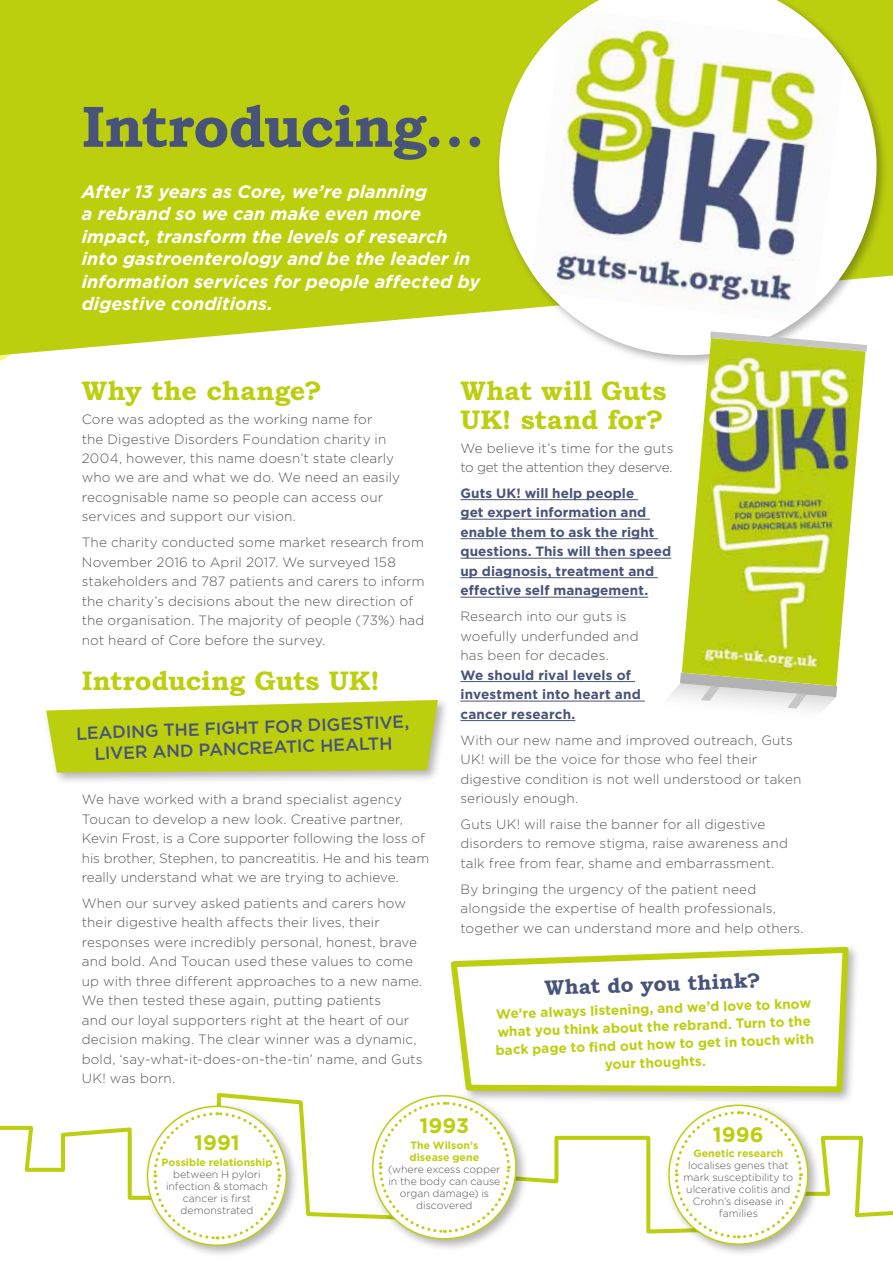
<style>
.page{position:relative;width:893px;height:1263px;background:#fff}
.page>*{position:absolute;margin:0;border:0;box-sizing:border-box;transform-origin:0 0}
.t1{font:700 58.5px "Bookman Old Style";letter-spacing:-.02em;color:#475379}
.t2{font:700 27px/28.5px "Bookman Old Style";color:#bccf0f}
.t3{font:700 21px "Bookman Old Style";color:#475379}
.t4{font:700 21px "Gotham HTF";color:#bccf0f}
.t5{font:italic 700 18px/22.5px "Gotham HTF";letter-spacing:.005em;color:#fff}
.t6{font:500 17.55px/20.7px "Gotham HTF";color:#475379;text-align:center}
.t7{font:300 13.5px/19.5px "Gotham HTF";letter-spacing:.01em;color:#575756}
.t8{font:700 13.5px/19.5px "Gotham HTF";letter-spacing:.005em;color:#475379}
.t9{font:700 13.5px/18px "Gotham HTF";color:#bccf0f;text-align:center}
.t10{font:300 13.5px/19.5px "Gotham HTF";letter-spacing:-.015em;color:#575756}
.t11{font:300 10.5px/12px "Gotham HTF";letter-spacing:-.005em;color:#575756;text-align:center}
.t12{font:700 10.5px/12px "Gotham HTF";letter-spacing:.005em;color:#bccf0f}
</style>
<div class="page">
<div style="left:447px;top:943px;width:414px;height:161px;background:#000;opacity:.3"></div>
<svg style="left:447px;top:944px;width:405px;height:146px"></svg>
<div style="left:0;top:0;width:893px;height:355px;background:#bccf0f"></div>
<hr style="left:460px;top:499px;width:178px;height:1px;background:#475379">
<hr style="left:460px;top:519px;width:190px;height:1px;background:#475379">
<hr style="left:460px;top:538px;width:198px;height:1px;background:#475379">
<hr style="left:460px;top:558px;width:211px;height:1px;background:#475379">
<hr style="left:460px;top:577px;width:198px;height:1px;background:#475379">
<hr style="left:460px;top:597px;width:188px;height:1px;background:#475379">
<hr style="left:460px;top:681px;width:175px;height:1px;background:#475379">
<hr style="left:460px;top:701px;width:185px;height:1px;background:#475379">
<hr style="left:460px;top:720px;width:115px;height:1px;background:#475379">
<svg style="left:488px;top:0;width:400px;height:364px"></svg>
<img style="left:531px;top:10px;width:313px;height:313px">
<svg style="left:0;top:1090px;width:893px;height:144px"></svg>
<div style="left:143px;top:1102px;width:156px;height:156px;background:#000;opacity:.3"></div>
<div style="left:664px;top:1100px;width:157px;height:157px;background:#000;opacity:.3"></div>
<div style="left:368px;top:1091px;width:161px;height:161px;background:#000;opacity:.3"></div>
<svg style="left:152px;top:1111px;width:130px;height:130px"></svg>
<svg style="left:673px;top:1109px;width:131px;height:131px"></svg>
<svg style="left:377px;top:1100px;width:134px;height:134px"></svg>
<div style="left:43px;top:696px;width:407px;height:89px;background:#000;opacity:.3"></div>
<svg style="left:46px;top:700px;width:392px;height:73px;background:#c2d229"></svg>
<svg style="left:710px;top:331px;width:157px;height:21px"></svg>
<svg style="left:669px;top:673px;width:168px;height:37px"></svg>
<img style="left:682px;top:338px;width:183px;height:348px">
<h1 class="t1" style="left:82px;top:91px;width:405px">Introducing...</h1>
<h3 class="t5" style="left:82px;top:180px;width:400px">After 13 years as Core, we’re planning<br>a rebrand so we can make even more impact, transform the levels of research into gastroenterology and be the leader in information services for people affected by digestive conditions.</h3>
<h2 class="t2" style="left:82px;top:376px;width:242px">Why the change?</h2>
<p class="t7" style="left:82px;top:409px;width:320px">Core was adopted as the working name for<br>the Digestive Disorders Foundation charity in 2004, however, this name doesn’t state clearly who we are and what we do. We need an easily recognisable name so people can access our services and support our vision.</p>
<p class="t7" style="left:82px;top:533px;width:344px">The charity conducted some market research from November 2016 to April 2017. We surveyed 158 stakeholders and 787 patients and carers to inform the charity’s decisions about the new direction of the organisation. The majority of people (73%) had not heard of Core before the survey.</p>
<h2 class="t2" style="left:82px;top:666px;width:300px">Introducing Guts UK!</h2>
<p class="t6" style="left:76px;top:722px;width:335px;rotate:-2deg">Leading the fight for digestive, l iver and pancreatic heal th</p>
<p class="t7" style="left:82px;top:789px;width:349px">We have worked with a brand specialist agency Toucan to develop a new look. Creative partner, Kevin Frost, is a Core supporter following the loss of his brother, Stephen, to pancreatitis. He and his team really understand what we are trying to achieve.</p>
<p class="t7" style="left:82px;top:893px;width:342px">When our survey asked patients and carers how their digestive health affects their lives, their responses were incredibly personal, honest, brave and bold. And Toucan used these values to come up with three different approaches to a new name.<br>We then tested these again, putting patients<br>and our loyal supporters right at the heart of our decision making. The clear winner was a dynamic, bold, ‘say-what-it-does-on-the-tin’ name, and G uts UK! was born.</p>
<h2 class="t2" style="left:460px;top:376px;width:207px">What will Guts<br>UK! stand for?</h2>
<p class="t10" style="left:460px;top:438px;width:215px">We believe it’s time for the guts to get the attention they deserve.</p>
<p class="t8" style="left:460px;top:483px;width:212px">Guts UK! will help people<br>get expert information and enable them to ask the right questions. This will then speed up diagnosis, treatment and effective self management.</p>
<p class="t7" style="left:460px;top:606px;width:180px">Research into our guts is woefully underfunded and has been for decades.</p>
<p class="t8" style="left:460px;top:665px;width:182px">We should rival levels of investment into heart and cancer research.</p>
<p class="t7" style="left:460px;top:730px;width:342px">With our new name and improved outreach, G uts UK! will be the voice for those who feel their digestive condition is not well understood or taken seriously enough.</p>
<p class="t7" style="left:460px;top:814px;width:329px">G uts UK! will raise the banner for all digestive disorders to remove stigma, raise awareness and talk free from fear, shame and embarrassment.</p>
<p class="t7" style="left:460px;top:879px;width:345px">By bringing the urgency of the patient need alongside the expertise of health professionals, together we can understand more and help others.</p>
<h3 class="t3" style="left:544px;top:975px;width:218px;rotate:-2deg">What do you think?</h3>
<p class="t9" style="left:494px;top:1005px;width:320px;rotate:-2deg">We’re always listening, and we’d love to know whatyou think aboutthe rebrand. Turn to the back page to fi nd outhow to getin touch with your thoughts.</p>
<h3 class="t4" style="left:194px;top:1130px;width:47px">1991</h3>
<p class="t12" style="left:161px;top:1156px;width:113px">Possible relationship</p>
<p class="t11" style="left:166px;top:1168px;width:103px">between H pylori infection &amp; stomach cancer is first demonstrated</p>
<h3 class="t4" style="left:420px;top:1113px;width:51px">1993</h3>
<p class="t12" style="left:410px;top:1139px;width:71px">The Wilson’s disease gene</p>
<p class="t11" style="left:388px;top:1163px;width:114px">(where excess copper in the body can cause organ damage) is discovered</p>
<h3 class="t4" style="left:713px;top:1122px;width:52px">1996</h3>
<p class="t12" style="left:693px;top:1147px;width:92px">Genetic research</p>
<p class="t11" style="left:684px;top:1159px;width:111px">localises genes that mark susceptibility to ulcerative colitis and<br>Crohn’s disease in families</p>
</div>
